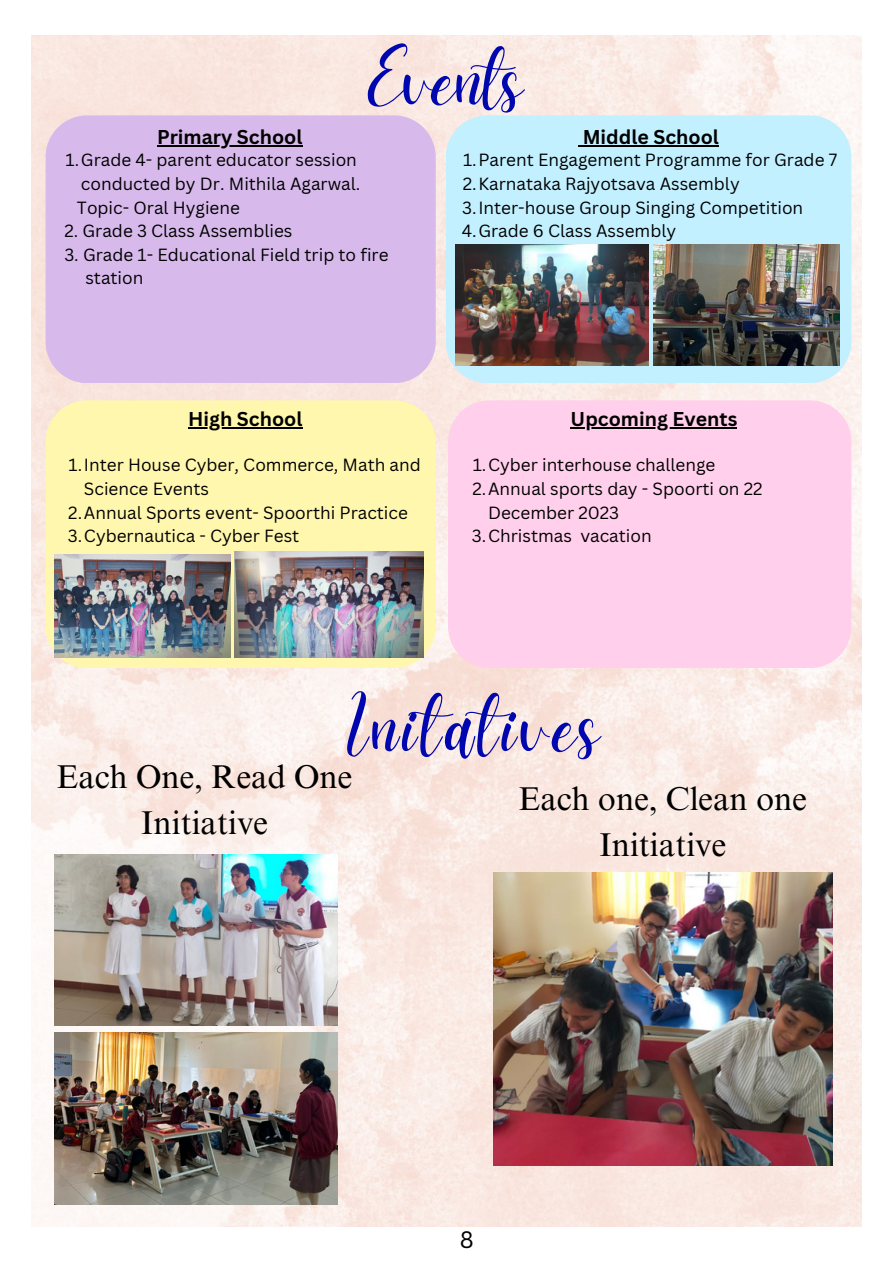
<style>
.page{position:relative;width:893px;height:1264px;background:#fff}
.page>*{position:absolute;margin:0;border:0;box-sizing:border-box;transform-origin:0 0}
.t1{font:80.85px "Daydream";letter-spacing:.045em;color:#0007af}
.t2{font:33px/46px "Times NRMT Pro";color:#000;text-align:center}
.t3{font:23.1px "Canva Sans";color:#000}
.t4{font:700 19.5px "Canva Sans";color:#000}
.t5{font:17.1px/23.5px "Canva Sans";color:#000}
</style>
<div class="page">
<img style="left:31px;top:36px;width:830px;height:1190px">
<div style="left:445px;top:115px;width:406px;height:268px;background:#c3f0ff"></div>
<div style="left:46px;top:115px;width:389px;height:268px;background:#d7baeb"></div>
<div style="left:46px;top:400px;width:389px;height:268px;background:#fff7ad"></div>
<img style="left:493px;top:872px;width:339px;height:293px">
<img style="left:55px;top:1032px;width:282px;height:172px">
<img style="left:55px;top:854px;width:282px;height:171px">
<div style="left:448px;top:400px;width:403px;height:268px;background:#ffcfeb"></div>
<img style="left:235px;top:551px;width:189px;height:106px">
<img style="left:55px;top:554px;width:175px;height:103px">
<img style="left:456px;top:244px;width:192px;height:122px">
<img style="left:654px;top:244px;width:185px;height:122px">
<hr style="left:157px;top:145px;width:145px;height:1px;background:#000">
<hr style="left:582px;top:145px;width:137px;height:1px;background:#000">
<hr style="left:188px;top:427px;width:114px;height:1px;background:#000">
<hr style="left:570px;top:427px;width:167px;height:1px;background:#000">
<p class="t1" style="left:368px;top:33px;width:157px">Events</p>
<p class="t4" style="left:157px;top:123px;width:147px">Primary School</p>
<p class="t4" style="left:582px;top:123px;width:138px">Middle School</p>
<p class="t5" style="left:66px;top:148px;width:296px;text-align:right">1.Grade 4- parent educator session conducted by Dr. Mithila Agarwal.</p>
<p class="t5" style="left:77px;top:195px;width:164px">Topic- Oral Hygiene</p>
<p class="t5" style="left:64px;top:219px;width:229px">2. Grade 3 Class Assemblies</p>
<p class="t5" style="left:64px;top:242px;width:326px">3. Grade 1- Educational Field trip to fire</p>
<p class="t5" style="left:85px;top:266px;width:60px">station</p>
<p class="t5" style="left:463px;top:148px;width:375px">1.Parent Engagement Programme for Grade 7</p>
<p class="t5" style="left:462px;top:171px;width:278px">2.Karnataka Rajyotsava Assembly</p>
<p class="t5" style="left:462px;top:195px;width:342px">3.Inter-house Group Singing Competition</p>
<p class="t5" style="left:461px;top:219px;width:216px">4.Grade 6 Class Assembly</p>
<p class="t4" style="left:188px;top:405px;width:116px">High School</p>
<p class="t5" style="left:84px;top:453px;width:338px;text-indent:-15px">1.Inter House Cyber, Commerce, Math and<br>Science Events</p>
<p class="t5" style="left:68px;top:500px;width:341px">2.Annual Sports event- Spoorthi Practice</p>
<p class="t5" style="left:68px;top:523px;width:233px">3.Cybernautica - Cyber Fest</p>
<p class="t4" style="left:570px;top:405px;width:168px">Upcoming Events</p>
<p class="t5" style="left:472px;top:453px;width:244px">1.Cyber interhouse challenge</p>
<p class="t5" style="left:488px;top:476px;width:276px;text-indent:-16px">2.Annual sports day - Spoorti on 22<br>December 2023</p>
<p class="t5" style="left:472px;top:523px;width:181px">3.Christmas vacation</p>
<p class="t1" style="left:347px;top:680px;width:255px">Initatives</p>
<p class="t2" style="left:57px;top:757px;width:297px">Each One, Read One<br>Initiative</p>
<p class="t2" style="left:518px;top:779px;width:290px">Each one, Clean one</p>
<p class="t2" style="left:599px;top:826px;width:129px">Initiative</p>
<p class="t3" style="left:459px;top:1223px;width:15px">8</p>
</div>
